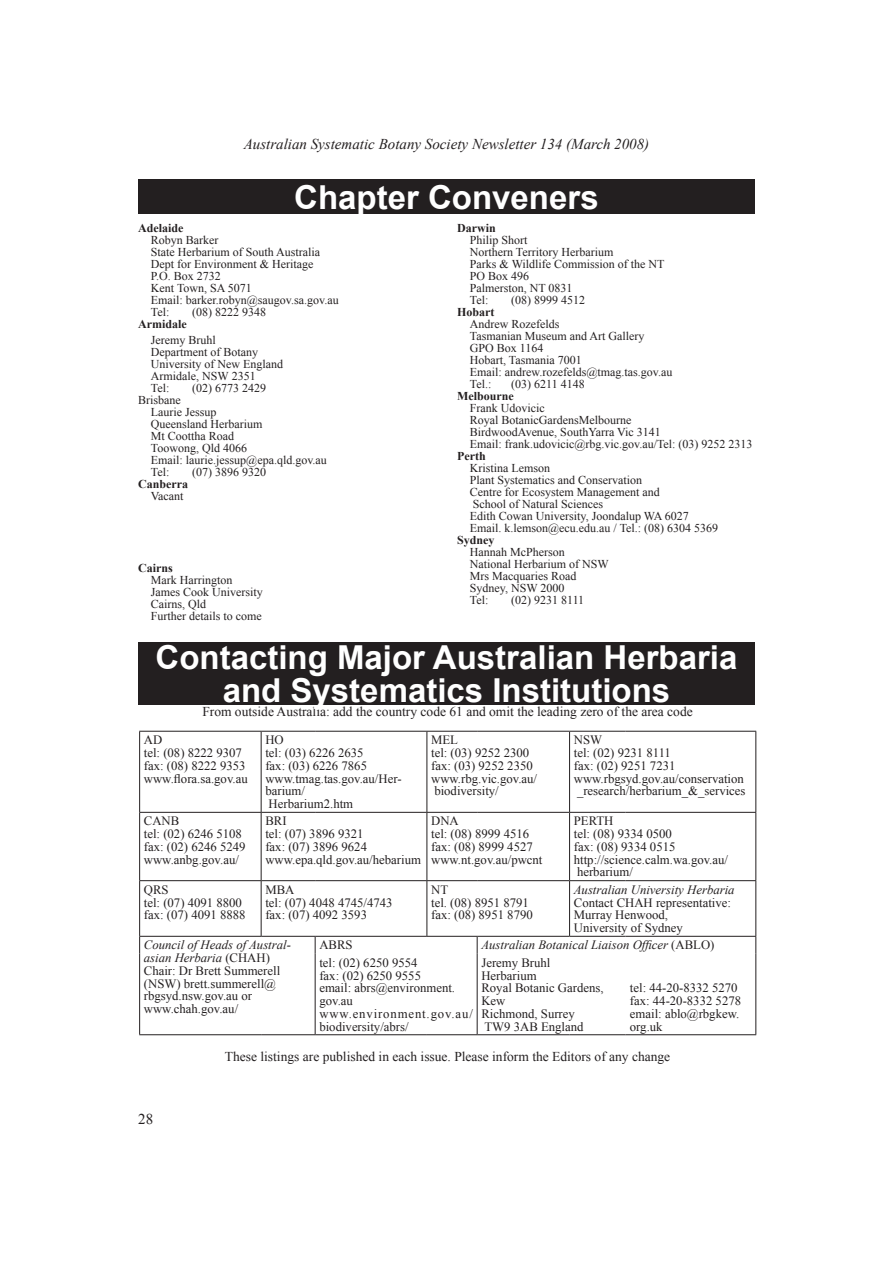
<style>
.page{position:relative;width:893px;height:1263px;background:#fff}
.page>*{position:absolute;margin:0;border:0;box-sizing:border-box;transform-origin:0 0}
.t1{font:700 33px/33px "Arial";color:#fff;text-align:center}
.t2{font:italic 15px "Times New Roman";color:#231f20}
.t3{font:15px "Times New Roman";color:#231f20}
.t4{font:13.5px "Times New Roman";color:#231f20}
.t5{font:12.75px/12.8px "Times New Roman";color:#231f20}
.t6{font:italic 12.75px "Times New Roman";color:#231f20}
.t7{font:12px/12px "Times New Roman";color:#231f20}
.t8{font:700 12px "Times New Roman";color:#231f20}
.s1{font-style:italic}
.s2{font-style:normal}
</style>
<div class="page">
<svg style="left:755px;top:937px;width:1px;height:17px"></svg>
<hr style="left:755px;top:954px;width:1px;height:80px;background:#231f20">
<hr style="left:477px;top:1034px;width:93px;height:1px;background:#231f20">
<hr style="left:570px;top:1034px;width:56px;height:1px;background:#231f20">
<hr style="left:626px;top:1034px;width:130px;height:1px;background:#231f20">
<hr style="left:139px;top:731px;width:122px;height:1px;background:#231f20">
<hr style="left:139px;top:732px;width:1px;height:80px;background:#231f20">
<hr style="left:261px;top:731px;width:54px;height:1px;background:#231f20">
<hr style="left:261px;top:732px;width:1px;height:80px;background:#231f20">
<hr style="left:315px;top:731px;width:112px;height:1px;background:#231f20">
<hr style="left:427px;top:731px;width:50px;height:1px;background:#231f20">
<hr style="left:427px;top:732px;width:1px;height:80px;background:#231f20">
<hr style="left:477px;top:731px;width:93px;height:1px;background:#231f20">
<hr style="left:570px;top:731px;width:56px;height:1px;background:#231f20">
<hr style="left:569px;top:732px;width:1px;height:80px;background:#231f20">
<hr style="left:626px;top:731px;width:130px;height:1px;background:#231f20">
<hr style="left:755px;top:732px;width:1px;height:80px;background:#231f20">
<hr style="left:139px;top:812px;width:122px;height:1px;background:#231f20">
<hr style="left:139px;top:813px;width:1px;height:67px;background:#231f20">
<hr style="left:261px;top:812px;width:54px;height:1px;background:#231f20">
<hr style="left:261px;top:813px;width:1px;height:67px;background:#231f20">
<hr style="left:315px;top:812px;width:112px;height:1px;background:#231f20">
<hr style="left:427px;top:812px;width:50px;height:1px;background:#231f20">
<hr style="left:427px;top:813px;width:1px;height:67px;background:#231f20">
<hr style="left:477px;top:812px;width:93px;height:1px;background:#231f20">
<hr style="left:570px;top:812px;width:56px;height:1px;background:#231f20">
<hr style="left:569px;top:813px;width:1px;height:67px;background:#231f20">
<hr style="left:626px;top:812px;width:130px;height:1px;background:#231f20">
<hr style="left:755px;top:813px;width:1px;height:67px;background:#231f20">
<hr style="left:139px;top:880px;width:122px;height:1px;background:#231f20">
<hr style="left:139px;top:881px;width:1px;height:55px;background:#231f20">
<hr style="left:261px;top:880px;width:54px;height:1px;background:#231f20">
<hr style="left:261px;top:881px;width:1px;height:55px;background:#231f20">
<hr style="left:315px;top:880px;width:112px;height:1px;background:#231f20">
<hr style="left:427px;top:880px;width:50px;height:1px;background:#231f20">
<hr style="left:427px;top:881px;width:1px;height:55px;background:#231f20">
<hr style="left:477px;top:880px;width:93px;height:1px;background:#231f20">
<hr style="left:570px;top:880px;width:56px;height:1px;background:#231f20">
<hr style="left:569px;top:881px;width:1px;height:55px;background:#231f20">
<hr style="left:626px;top:880px;width:130px;height:1px;background:#231f20">
<hr style="left:755px;top:881px;width:1px;height:55px;background:#231f20">
<hr style="left:477px;top:936px;width:93px;height:1px;background:#231f20">
<hr style="left:570px;top:936px;width:56px;height:1px;background:#231f20">
<hr style="left:626px;top:936px;width:130px;height:1px;background:#231f20">
<hr style="left:139px;top:936px;width:122px;height:1px;background:#231f20">
<svg style="left:139px;top:937px;width:1px;height:17px"></svg>
<hr style="left:261px;top:936px;width:54px;height:1px;background:#231f20">
<hr style="left:139px;top:954px;width:1px;height:80px;background:#231f20">
<hr style="left:139px;top:1034px;width:122px;height:1px;background:#231f20">
<hr style="left:261px;top:1034px;width:54px;height:1px;background:#231f20">
<hr style="left:315px;top:936px;width:112px;height:1px;background:#231f20">
<svg style="left:315px;top:937px;width:1px;height:17px"></svg>
<hr style="left:427px;top:936px;width:50px;height:1px;background:#231f20">
<svg style="left:477px;top:937px;width:1px;height:17px"></svg>
<hr style="left:315px;top:954px;width:1px;height:80px;background:#231f20">
<hr style="left:477px;top:954px;width:1px;height:80px;background:#231f20">
<hr style="left:315px;top:1034px;width:112px;height:1px;background:#231f20">
<hr style="left:427px;top:1034px;width:50px;height:1px;background:#231f20">
<div style="left:138px;top:642px;width:617px;height:63px;background:#231f20"></div>
<div style="left:138px;top:180px;width:617px;height:34px;background:#231f20"></div>
<p class="t2" style="left:244px;top:133px;width:407px">Australian Systematic Botany Society Newsletter 134 (March 2008)</p>
<h1 class="t1" style="left:294px;top:182px;width:306px">Chapter Conveners</h1>
<p class="t8" style="left:138px;top:219px;width:47px">Adelaide</p>
<p class="t7" style="left:151px;top:233px;width:189px">Robyn Barker<br>State Herbarium of South Australia<br>Dept for Environment &amp; Heritage<br>P.O. Box 2732<br>Kent Town, SA 5071<br>Email: barker.robyn@saugov.sa.gov.au<br>Tel:</p>
<p class="t7" style="left:192px;top:305px;width:75px">(08) 8222 9348</p>
<p class="t8" style="left:138px;top:315px;width:50px">Armidale</p>
<p class="t7" style="left:151px;top:334px;width:134px">Jeremy Bruhl<br>Department of Botany<br>University of New England<br>Armidale, NSW 2351<br>Tel:</p>
<p class="t7" style="left:192px;top:382px;width:75px">(02) 6773 2429</p>
<p class="t7" style="left:151px;top:394px;width:177px;text-indent:-13px">Brisbane<br>Laurie Jessup<br>Queensland Herbarium<br>Mt Coottha Road<br>Toowong, Qld 4066<br>Email: laurie.jessup@epa.qld.gov.au<br>Tel:</p>
<p class="t7" style="left:192px;top:466px;width:75px">(07) 3896 9320</p>
<p class="t8" style="left:138px;top:476px;width:51px">Canberra</p>
<p class="t7" style="left:151px;top:490px;width:34px">Vacant</p>
<p class="t8" style="left:138px;top:560px;width:36px">Cairns</p>
<p class="t7" style="left:151px;top:574px;width:113px">Mark Harrington<br>James Cook University<br>Cairns, Qld<br>Further details to come</p>
<p class="t8" style="left:457px;top:219px;width:40px">Darwin</p>
<p class="t7" style="left:470px;top:233px;width:196px">Philip Short<br>Northern Territory Herbarium<br>Parks &amp; Wildlife Commission of the NT<br>PO Box 496<br>Palmerston, NT 0831<br>Tel:</p>
<p class="t7" style="left:511px;top:293px;width:75px">(08) 8999 4512</p>
<p class="t8" style="left:457px;top:303px;width:39px">Hobart</p>
<p class="t7" style="left:470px;top:317px;width:204px">Andrew Rozefelds<br>Tasmanian Museum and Art Gallery<br>GPO Box 1164<br>Hobart, Tasmania 7001<br>Email: andrew.rozefelds@tmag.tas.gov.au<br>Tel.:</p>
<p class="t7" style="left:511px;top:377px;width:75px">(03) 6211 4148</p>
<p class="t8" style="left:457px;top:387px;width:58px">Melbourne</p>
<p class="t7" style="left:470px;top:401px;width:284px">Frank Udovicic<br>Royal BotanicGardensMelbourne<br>BirdwoodAvenue, SouthYarra Vic 3141<br>Email: frank.udovicic@rbg.vic.gov.au/Tel: (03) 9252 2313</p>
<p class="t8" style="left:457px;top:447px;width:30px">Perth</p>
<p class="t7" style="left:470px;top:461px;width:250px">Kristina Lemson<br>Plant Systematics and Conservation<br>Centre for Ecosystem Management and<br>School of Natural Sciences<br>Edith Cowan University, Joondalup WA 6027<br>Email. k.lemson@ecu.edu.au / Tel.: (08) 6304 5369</p>
<p class="t8" style="left:457px;top:531px;width:39px">Sydney</p>
<p class="t7" style="left:470px;top:545px;width:140px">Hannah McPherson<br>National Herbarium of NSW<br>Mrs Macquaries Road<br>Sydney, NSW 2000<br>Tel:</p>
<p class="t7" style="left:511px;top:593px;width:75px">(02) 9231 8111</p>
<h1 class="t1" style="left:156px;top:642px;width:583px">Contacting Major Australian Herbaria and Systematics Institutions</h1>
<p class="t4" style="left:202px;top:703px;width:492px">From outside Australia: add the country code 61 and omit the leading zero of the area code</p>
<p class="t5" style="left:144px;top:733px;width:105px">AD<br>tel: (08) 8222 9307 fax: (08) 8222 9353 www.flora.sa.gov.au</p>
<p class="t5" style="left:265px;top:733px;width:138px">HO<br>tel: (03) 6226 2635<br>fax: (03) 6226 7865 www.tmag.tas.gov.au/Her&shy;barium/<br>Herbarium2.htm</p>
<p class="t5" style="left:431px;top:733px;width:108px">MEL<br>tel: (03) 9252 2300 fax: (03) 9252 2350 www.rbg.vic.gov.au/ biodiversity/</p>
<p class="t5" style="left:574px;top:733px;width:173px">NSW<br>tel: (02) 9231 8111<br>fax: (02) 9251 7231 www.rbgsyd.gov.au/conservation _research/herbarium_&amp;_services</p>
<p class="t5" style="left:144px;top:814px;width:103px">CANB<br>tel: (02) 6246 5108 fax: (02) 6246 5249 www.anbg.gov.au/</p>
<p class="t5" style="left:265px;top:814px;width:157px">BRI<br>tel: (07) 3896 9321<br>fax: (07) 3896 9624 www.epa.qld.gov.au/hebarium</p>
<p class="t5" style="left:431px;top:814px;width:113px">DNA<br>tel: (08) 8999 4516 fax: (08) 8999 4527 www.nt.gov.au/pwcnt</p>
<p class="t5" style="left:574px;top:814px;width:156px">PERTH<br>tel: (08) 9334 0500<br>fax: (08) 9334 0515 http://science.calm.wa.gov.au/ herbarium/</p>
<p class="t5" style="left:144px;top:883px;width:103px">QRS<br>tel: (07) 4091 8800 fax: (07) 4091 8888</p>
<p class="t5" style="left:265px;top:883px;width:129px">MBA<br>tel: (07) 4048 4745/4743 fax: (07) 4092 3593</p>
<p class="t5" style="left:431px;top:883px;width:103px">NT<br>tel. (08) 8951 8791 fax: (08) 8951 8790</p>
<p class="t6" style="left:574px;top:881px;width:162px">Australian University Herbaria</p>
<p class="t5" style="left:574px;top:896px;width:159px">Contact CHAH representative:<br>Murray Henwood,<br>University of Sydney</p>
<p class="t5" style="left:144px;top:938px;width:149px"><span class="s1">Council of Heads of Austral&shy;asian Herbaria</span> (CHAH)<br>Chair: Dr Brett Summerell (NSW) brett.summerell@ rbgsyd.nsw.gov.au or www.chah.gov.au/</p>
<p class="t5" style="left:319px;top:938px;width:35px">ABRS</p>
<p class="t6" style="left:481px;top:936px;width:235px">Australian Botanical Liaison Officer <span class="s2">(ABLO)</span></p>
<p class="t5" style="left:319px;top:956px;width:155px">tel: (02) 6250 9554<br>fax: (02) 6250 9555<br>email: abrs@environment. gov.au www.environment.gov.au/ biodiversity/abrs/</p>
<p class="t5" style="left:481px;top:956px;width:124px">Jeremy Bruhl<br>Herbarium<br>Royal Botanic Gardens,<br>Kew<br>Richmond, Surrey<br>TW9 3AB England</p>
<p class="t5" style="left:630px;top:981px;width:113px">tel: 44-20-8332 5270 fax: 44-20-8332 5278 email: ablo@rbgkew. org.uk</p>
<p class="t4" style="left:225px;top:1048px;width:447px">These listings are published in each issue. Please inform the Editors of any change</p>
<p class="t3" style="left:138px;top:1109px;width:16px">28</p>
</div>
